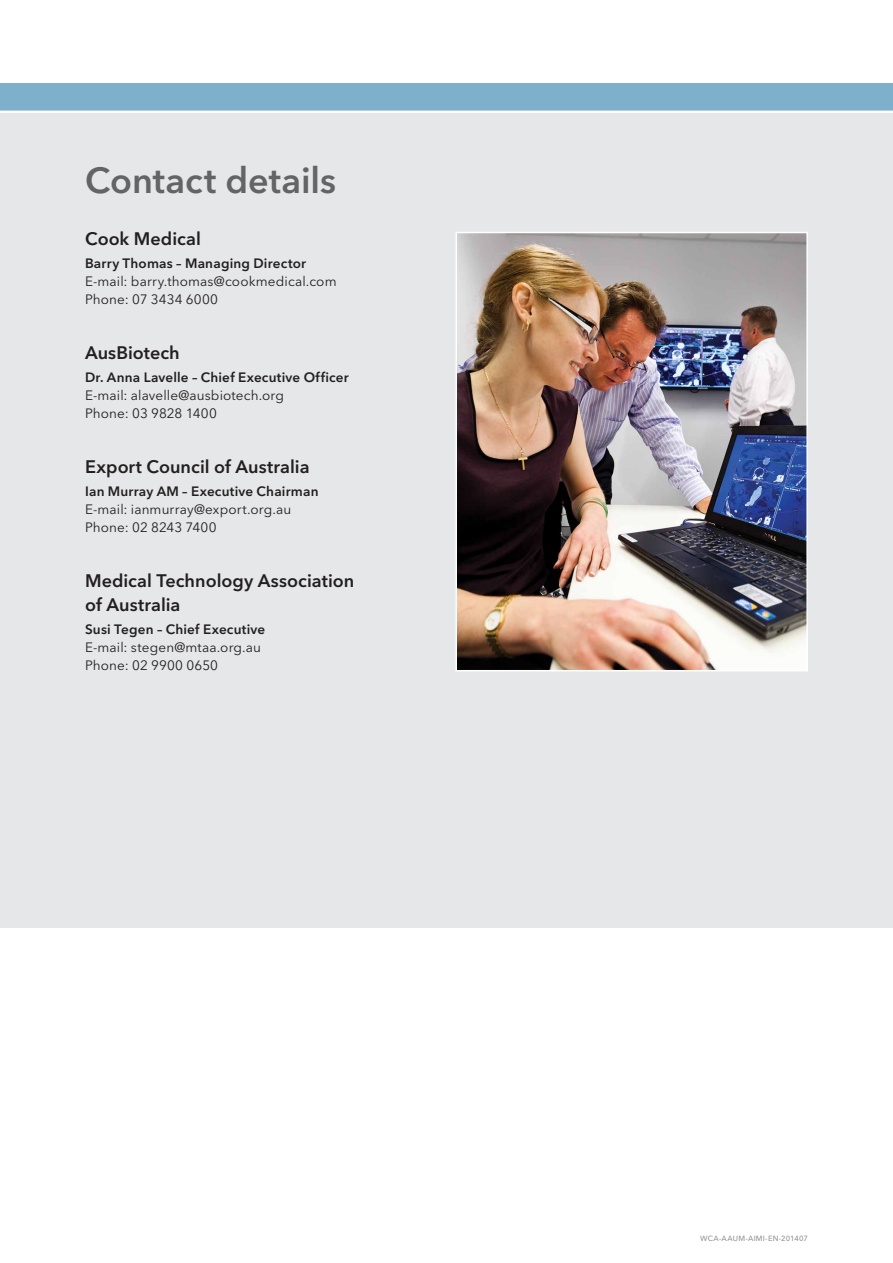
<style>
.page{position:relative;width:893px;height:1263px;background:#fff}
.page>*{position:absolute;margin:0;border:0;box-sizing:border-box;transform-origin:0 0}
.t1{font:600 36px "Avenir Next LT Pro";color:#636466}
.t2{font:600 18px/24px "Avenir Next LT Pro";color:#231f20}
.t3{font:13.5px/18px "Avenir Next LT Pro";letter-spacing:.01em;color:#231f20}
.t4{font:600 13.5px "Avenir Next LT Pro";letter-spacing:.015em;color:#231f20}
.t5{font:500 7.5px "Avenir Next LT Pro";letter-spacing:.025em;color:#939598}
</style>
<div class="page">
<div style="left:0;top:83px;width:893px;height:28px;background:#7eb0cc"></div>
<div style="left:0;top:114px;width:893px;height:814px;background:#e6e7e8"></div>
<img style="left:458px;top:235px;width:347px;height:433px">
<div style="left:455px;top:232px;width:353px;height:439px;border:2px solid #fff"></div>
<h1 class="t1" style="left:85px;top:159px;width:253px">Contact details</h1>
<h2 class="t2" style="left:85px;top:227px;width:117px">Cook Medical</h2>
<p class="t4" style="left:85px;top:255px;width:223px">Barry Thomas – Managing Director</p>
<p class="t3" style="left:85px;top:272px;width:253px">E-mail: barry.thomas@cookmedical.com<br>Phone: 07 3434 6000</p>
<h2 class="t2" style="left:85px;top:341px;width:96px">AusBiotech</h2>
<p class="t4" style="left:85px;top:369px;width:265px">Dr. Anna Lavelle – Chief Executive Officer</p>
<p class="t3" style="left:85px;top:386px;width:201px">E-mail: alavelle@ausbiotech.org<br>Phone: 03 9828 1400</p>
<h2 class="t2" style="left:85px;top:455px;width:226px">Export Council of Australia</h2>
<p class="t4" style="left:85px;top:483px;width:235px">Ian Murray AM – Executive Chairman</p>
<p class="t3" style="left:85px;top:500px;width:208px">E-mail: ianmurray@export.org.au<br>Phone: 02 8243 7400</p>
<h2 class="t2" style="left:85px;top:569px;width:271px">Medical Technology Association of Australia</h2>
<p class="t4" style="left:85px;top:621px;width:182px">Susi Tegen – Chief Executive</p>
<p class="t3" style="left:85px;top:638px;width:178px">E-mail: stegen@mtaa.org.au<br>Phone: 02 9900 0650</p>
<p class="t5" style="left:700px;top:1234px;width:109px">WCA-AAUM-AIMI-EN-201407</p>
</div>
